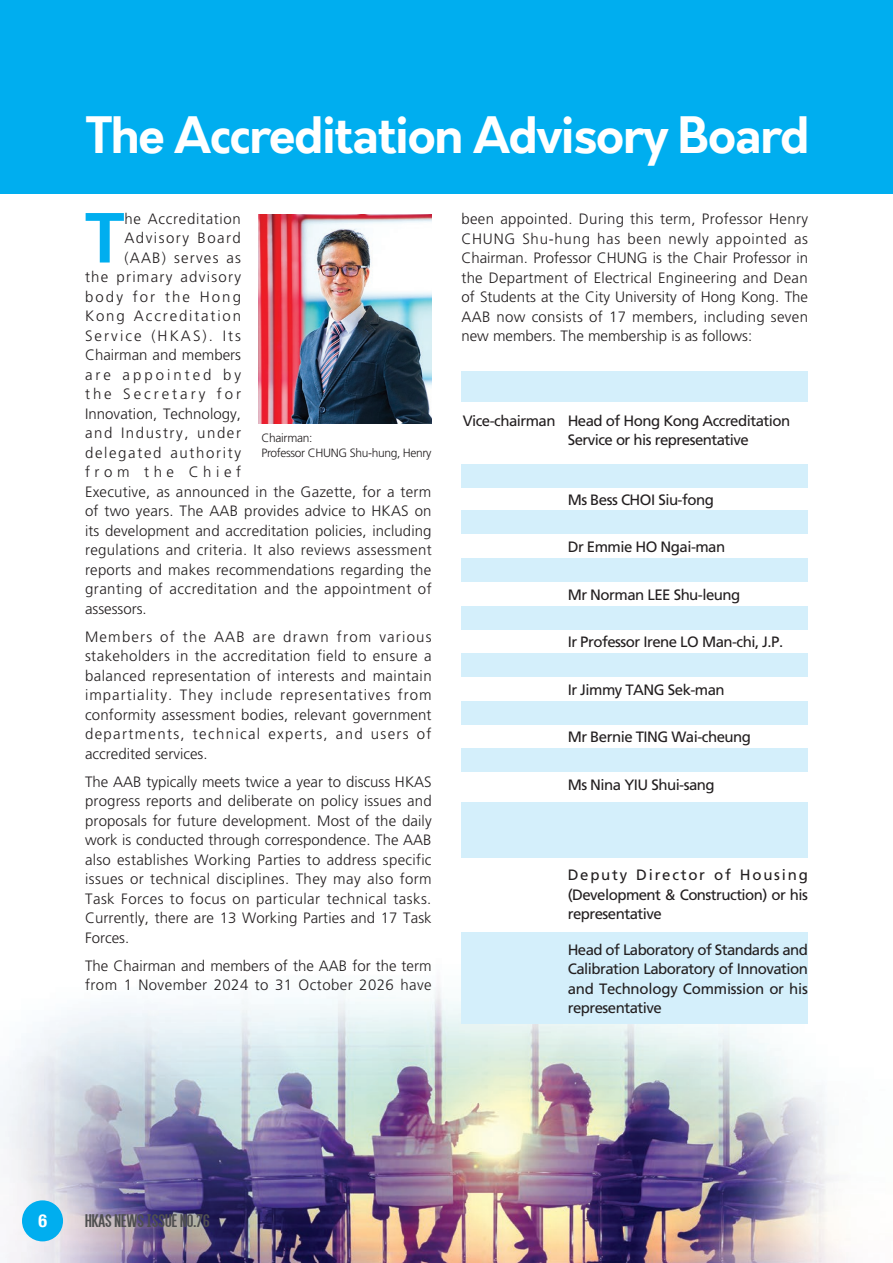
<style>
.page{position:relative;width:893px;height:1263px;background:#fff}
.page>*{position:absolute;margin:0;border:0;box-sizing:border-box;transform-origin:0 0}
.t1{font:700 70.8px "Frutiger LT Std";color:#00aeef}
.t2{font:700 48px "Cello Sans";letter-spacing:-.025em;color:#fff}
.t3{font:19.5px "Alegre Sans";color:#4f4f50}
.t4{font:700 condensed 18px "Helvetica Neue";color:#fff}
.t5{font:300 15px/19.5px "Frutiger LT Std";letter-spacing:.015em;color:#231f20;text-align:justify}
.t6{font:15px/19.5px "Frutiger LT Std";letter-spacing:-.035em;color:#231f20;text-align:justify}
.t7{font:300 15px/19.5px "Frutiger LT Std";letter-spacing:.1em;color:#231f20;text-align:right}
.t8{font:300 15px "Frutiger LT Std";letter-spacing:.11em;color:#231f20}
.t9{font:300 12px "Frutiger LT Std";letter-spacing:-.03em;color:#231f20}
</style>
<div class="page">
<div style="left:0;top:0;width:893px;height:194px;background:#00aeef"></div>
<img style="left:0;top:987px;width:843px;height:276px">
<div style="left:22px;top:1200px;width:41px;height:41px;background:#00aeef;border-radius:50%"></div>
<img style="left:258px;top:215px;width:174px;height:209px">
<div style="left:461px;top:932px;width:347px;height:92px;background:#d4effb"></div>
<div style="left:461px;top:371px;width:347px;height:31px;background:#d4effb"></div>
<div style="left:461px;top:465px;width:347px;height:23px;background:#d4effb"></div>
<div style="left:461px;top:510px;width:347px;height:24px;background:#d4effb"></div>
<div style="left:461px;top:559px;width:347px;height:23px;background:#d4effb"></div>
<div style="left:461px;top:606px;width:347px;height:24px;background:#d4effb"></div>
<div style="left:461px;top:653px;width:347px;height:24px;background:#d4effb"></div>
<div style="left:461px;top:701px;width:347px;height:24px;background:#d4effb"></div>
<div style="left:461px;top:748px;width:347px;height:24px;background:#d4effb"></div>
<div style="left:461px;top:802px;width:347px;height:56px;background:#d4effb"></div>
<p class="t2" style="left:85px;top:100px;width:726px">The Accreditation Advisory Board</p>
<p class="t7" style="left:85px;top:209px;width:158px">he Accreditation<br>Advisory Board (AAB) serves as<br>the primary advisory body for the Hong<br>Kong Accreditation<br>Service (HKAS). Its<br>Chairman and members are appointed by the Secretary for<br>Innovation, Technology, and Industry, under</p>
<p class="t1" style="left:85px;top:196px;width:41px">T</p>
<p class="t9" style="left:261px;top:431px;width:52px">Chairman:</p>
<p class="t8" style="left:85px;top:444px;width:158px">delegated authority</p>
<p class="t9" style="left:261px;top:446px;width:172px">Professor CHUNG Shu-hung, Henry</p>
<p class="t5" style="left:85px;top:462px;width:348px;text-align:left">from the Chief<br>Executive, as announced in the Gazette, for a term of two years. The AAB provides advice to HKAS on its development and accreditation policies, including regulations and criteria. It also reviews assessment reports and makes recommendations regarding the granting of accreditation and the appointment of assessors.</p>
<p class="t5" style="left:85px;top:627px;width:348px">Members of the AAB are drawn from various stakeholders in the accreditation field to ensure a balanced representation of interests and maintain impartiality. They include representatives from conformity assessment bodies, relevant government departments, technical experts, and users of accredited services.</p>
<p class="t5" style="left:85px;top:772px;width:348px">The AAB typically meets twice a year to discuss HKAS progress reports and deliberate on policy issues and proposals for future development. Most of the daily work is conducted through correspondence. The AAB also establishes Working Parties to address specific issues or technical disciplines. They may also form Task Forces to focus on particular technical tasks.<br>Currently, there are 13 Working Parties and 17 Task Forces.</p>
<p class="t5" style="left:85px;top:956px;width:348px">The Chairman and members of the AAB for the term from 1 November 2024 to 31 October 2026 have</p>
<p class="t5" style="left:461px;top:210px;width:348px">been appointed. During this term, Professor Henry CHUNG Shu-hung has been newly appointed as Chairman. Professor CHUNG is the Chair Professor in the Department of Electrical Engineering and Dean of Students at the City University of Hong Kong. The AAB now consists of 17 members, including seven new members. The membership is as follows:</p>
<p class="t6" style="left:568px;top:411px;width:224px;text-indent:-105px">Vice-chairman Head of Hong Kong Accreditation<br>Service or his representative</p>
<p class="t6" style="left:568px;top:490px;width:148px">Ms Bess CHOI Siu-fong</p>
<p class="t6" style="left:568px;top:537px;width:159px">Dr Emmie HO Ngai-man</p>
<p class="t6" style="left:568px;top:585px;width:174px">Mr Norman LEE Shu-leung</p>
<p class="t6" style="left:568px;top:632px;width:217px">Ir Professor Irene LO Man-chi, J.P.</p>
<p class="t6" style="left:568px;top:680px;width:159px">Ir Jimmy TANG Sek-man</p>
<p class="t6" style="left:568px;top:727px;width:185px">Mr Bernie TING Wai-cheung</p>
<p class="t6" style="left:568px;top:775px;width:149px">Ms Nina YIU Shui-sang</p>
<p class="t6" style="left:568px;top:865px;width:242px">Deputy Director of Housing (Development &amp; Construction) or his representative</p>
<p class="t6" style="left:568px;top:940px;width:242px">Head of Laboratory of Standards and Calibration Laboratory of Innovation and Technology Commission or his representative</p>
<p class="t4" style="left:39px;top:1206px;width:10px">6</p>
<h3 class="t3" style="left:85px;top:1209px;width:126px">HKAS NEWS ISSUE NO.76</h3>
</div>
